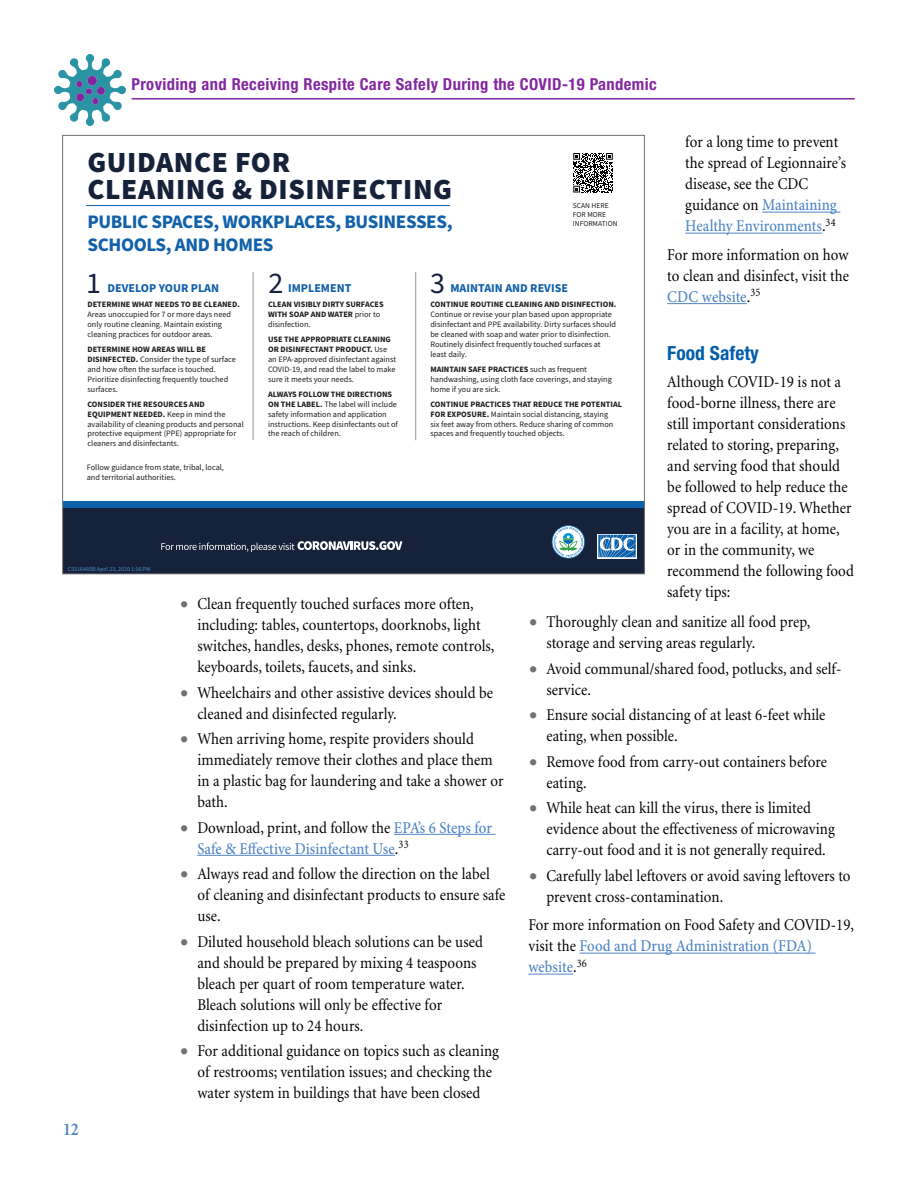
<style>
.page{position:relative;width:918px;height:1188px;background:#fff}
.page>*{position:absolute;margin:0;border:0;box-sizing:border-box;transform-origin:0 0}
.t1{font:30px "Source Sans Pro";color:#15223a}
.t2{font:900 29.25px/27px "Source Sans Pro";letter-spacing:.02em;color:#15223a}
.Subhead_1{font:700 condensed 19.5px "Helvetica Neue";letter-spacing:.005em;color:#005daa}
.t3{font:700 19.2px/23px "Source Sans Pro";letter-spacing:-.02em;color:#1060aa}
.t4{font:700 18px "Minion";color:#4f84c4;scale:.9 1}
.Body_Text{font:16.5px/21px "Minion";letter-spacing:.005em;color:#000;scale:.9 1}
.t5{font:500 16.5px/21px "Minion Pro";letter-spacing:.005em;color:#4f84c4;scale:.9 1}
.t6{font:700 condensed 16.5px "Helvetica Neue";letter-spacing:.025em;color:#8227a0}
.t7{font:700 12px "Source Sans Pro";color:#1060aa}
.t8{font:8.25px/9.9px "Source Sans Pro";color:#231f20}
.t9{font:700 8.25px/9.9px "Source Sans Pro";color:#231f20}
.t10{font:7.5px/9px "Source Sans Pro";color:#231f20}
.t11{font:6px "Source Sans Variable";color:#4d8fc4}
.s1{font-family:"Minion Pro";font-weight:500;color:#4f84c4}
.s2{font-weight:700}
.s3{font-weight:400}
.s4{color:#717073}
.s5{font-family:"Minion";font-weight:400;color:#000}
</style>
<div class="page">
<hr style="left:132px;top:98px;width:722px;height:2px;background:#8227a0">
<svg style="left:54px;top:54px;width:72px;height:72px"></svg>
<hr style="left:394px;top:834px;width:102px;height:1px;background:#4f84c4">
<hr style="left:197px;top:855px;width:198px;height:1px;background:#4f84c4">
<hr style="left:762px;top:212px;width:78px;height:1px;background:#4f84c4">
<hr style="left:685px;top:233px;width:137px;height:1px;background:#4f84c4">
<hr style="left:667px;top:303px;width:80px;height:1px;background:#4f84c4">
<hr style="left:580px;top:953px;width:236px;height:1px;background:#4f84c4">
<hr style="left:528px;top:974px;width:45px;height:1px;background:#4f84c4">
<div style="left:63px;top:508px;width:581px;height:66px;background:#15223a"></div>
<div style="left:63px;top:502px;width:581px;height:6px;background:#0b60aa"></div>
<svg style="left:161px;top:541px;width:241px;height:11px"></svg>
<svg style="left:597px;top:534px;width:40px;height:24px"></svg>
<svg style="left:598px;top:535px;width:38px;height:22px"></svg>
<svg style="left:552px;top:525px;width:33px;height:34px"></svg>
<hr style="left:253px;top:272px;width:1px;height:168px;background:#939598">
<hr style="left:415px;top:272px;width:1px;height:168px;background:#939598">
<svg style="left:573px;top:153px;width:40px;height:40px"></svg>
<hr style="left:86px;top:205px;width:364px;height:1px;background:#1060aa">
<p class="t6" style="left:131px;top:74px;width:527px">Providing and Receiving Respite Care Safely During the COVID-19 Pandemic</p>
<p class="Body_Text" style="left:685px;top:132px;width:180px">for a long time to prevent the spread of Legionnaire’s disease, see the CDC guidance on <span class="s1">Maintaining<br>Healthy Environments</span>.<sup>34</sup></p>
<p class="Body_Text" style="left:667px;top:245px;width:204px;text-align:justify">For more information on how to clean and disinfect, visit the <span class="s1">CDC website</span>.<sup>35</sup></p>
<p class="t2" style="left:87px;top:149px;width:366px">GUIDANCE FOR<br>CLEANING &amp; DISINFECTING</p>
<p class="t3" style="left:87px;top:211px;width:367px">PUBLIC SPACES, WORKPLACES, BUSINESSES,<br>SCHOOLS, AND HOMES</p>
<p class="t10" style="left:573px;top:201px;width:46px">SCAN HERE<br>FOR MORE<br>INFORMATION</p>
<p class="t1" style="left:268px;top:263px;width:16px">2</p>
<p class="t7" style="left:450px;top:280px;width:119px">MAINTAIN AND REVISE</p>
<p class="t8" style="left:430px;top:300px;width:187px"><span class="s2">CONTINUE ROUTINE CLEANING AND DISINFECTION.<br></span>Continue or revise your plan based upon appropriate disinfectant and PPE availability. Dirty surfaces should be cleaned with soap and water prior to disinfection.<br>Routinely disinfect frequently touched surfaces at least daily.</p>
<p class="t8" style="left:430px;top:364px;width:183px"><span class="s2">MAINTAIN SAFE PRACTICES</span> such as frequent handwashing, using cloth face coverings, and staying home if you are sick.</p>
<p class="t8" style="left:430px;top:399px;width:193px"><span class="s2">CONTINUE PRACTICES THAT REDUCE THE POTENTIAL FOR EXPOSURE.</span> Maintain social distancing, staying<br>six feet away from others. Reduce sharing of common spaces and frequently touched objects.</p>
<p class="t1" style="left:430px;top:263px;width:16px">3</p>
<p class="t1" style="left:86px;top:263px;width:16px">1</p>
<p class="t7" style="left:288px;top:280px;width:65px">IMPLEMENT</p>
<p class="t9" style="left:268px;top:300px;width:117px">CLEAN VISIBLY DIRTY SURFACES<br>WITH SOAP AND WATER <span class="s3">prior to disinfection.</span></p>
<p class="t8" style="left:268px;top:335px;width:130px"><span class="s2">USE THE APPROPRIATE CLEANING<br>OR DISINFECTANT PRODUCT.</span> Use an EPA-approved disinfectant against<br>COVID-19, and read the label to make sure it meets your needs.</p>
<p class="t8" style="left:268px;top:389px;width:131px"><span class="s2">ALWAYS FOLLOW THE DIRECTIONS ON THE LABEL.</span> The label will include safety information and application instructions. Keep disinfectants out of the reach of children.</p>
<p class="t7" style="left:107px;top:280px;width:113px">DEVELOP YOUR PLAN</p>
<p class="t8" style="left:87px;top:300px;width:154px"><span class="s2">DETERMINE WHAT NEEDS TO BE CLEANED.<br></span>Areas unoccupied for 7 or more days need only routine cleaning. Maintain existing cleaning practices for outdoor areas.</p>
<p class="t8" style="left:87px;top:345px;width:150px"><span class="s2">DETERMINE HOW AREAS WILL BE<br>DISINFECTED.</span> Consider the type of surface and how often the surface is touched.<br>Prioritize disinfecting frequently touched surfaces.</p>
<p class="t8" style="left:87px;top:399px;width:158px"><span class="s2">CONSIDER THE RESOURCES AND EQUIPMENT NEEDED.</span> Keep in mind the availability of cleaning products and personal protective equipment (PPE) appropriate for cleaners and disinfectants.</p>
<p class="Subhead_1" style="left:667px;top:342px;width:93px">Food Safety</p>
<p class="Body_Text" style="left:667px;top:372px;width:209px">Although COVID-19 is not a food-borne illness, there are still important considerations related to storing, preparing, and serving food that should be followed to help reduce the spread of COVID-19. Whether you are in a facility, at home, or in the community, we recommend the following food safety tips:</p>
<p class="Body_Text" style="left:546px;top:612px;width:295px;text-indent:-18px"><span class="s4">•</span> Thoroughly clean and sanitize all food prep, storage and serving areas regularly.</p>
<p class="Body_Text" style="left:546px;top:659px;width:329px;text-indent:-18px"><span class="s4">•</span> Avoid communal/shared food, potlucks, and self&shy;service.</p>
<p class="Body_Text" style="left:546px;top:705px;width:312px;text-indent:-18px"><span class="s4">•</span> Ensure social distancing of at least 6-feet while eating, when possible.</p>
<p class="Body_Text" style="left:546px;top:752px;width:313px;text-indent:-18px"><span class="s4">•</span> Remove food from carry-out containers before eating.</p>
<p class="Body_Text" style="left:546px;top:798px;width:322px;text-indent:-18px"><span class="s4">•</span> While heat can kill the virus, there is limited evidence about the effectiveness of microwaving carry-out food and it is not generally required.</p>
<p class="Body_Text" style="left:546px;top:866px;width:339px;text-indent:-18px"><span class="s4">•</span> Carefully label leftovers or avoid saving leftovers to prevent cross-contamination.</p>
<p class="Body_Text" style="left:528px;top:915px;width:363px">For more information on Food Safety and COVID-19, visit the <span class="s1">Food and Drug Administration (FDA) website</span>.<sup>36</sup></p>
<p class="t8" style="left:87px;top:463px;width:139px">Follow guidance from state, tribal, local, and territorial authorities.</p>
<p class="t11" style="left:68px;top:566px;width:84px">CS316485B April 23, 2020 1:56 PM</p>
<p class="Body_Text" style="left:197px;top:594px;width:332px;text-indent:-18px"><span class="s4">•</span> Clean frequently touched surfaces more often, including: tables, countertops, doorknobs, light switches, handles, desks, phones, remote controls, keyboards, toilets, faucets, and sinks.</p>
<p class="Body_Text" style="left:197px;top:682px;width:330px;text-indent:-18px"><span class="s4">•</span> Wheelchairs and other assistive devices should be cleaned and disinfected regularly.</p>
<p class="Body_Text" style="left:197px;top:729px;width:342px;text-indent:-18px"><span class="s4">•</span> When arriving home, respite providers should immediately remove their clothes and place them in a plastic bag for laundering and take a shower or bath.</p>
<p class="t5" style="left:197px;top:817px;width:329px;text-indent:-18px"><span class="s4">•</span> <span class="s5">Download, print, and follow the</span> EPA’s 6 Steps for<br>Safe &amp; Effective Disinfectant Use<span class="s5">.</span><sup>33</sup></p>
<p class="Body_Text" style="left:197px;top:864px;width:344px;text-indent:-18px"><span class="s4">•</span> Always read and follow the direction on the label of cleaning and disinfectant products to ensure safe use.</p>
<p class="Body_Text" style="left:197px;top:931px;width:319px;text-indent:-18px"><span class="s4">•</span> Diluted household bleach solutions can be used and should be prepared by mixing 4 teaspoons bleach per quart of room temperature water.<br>Bleach solutions will only be effective for disinfection up to 24 hours.</p>
<p class="Body_Text" style="left:197px;top:1041px;width:337px;text-indent:-18px"><span class="s4">•</span> For additional guidance on topics such as cleaning of restrooms; ventilation issues; and checking the water system in buildings that have been closed</p>
<p class="t4" style="left:63px;top:1120px;width:19px">12</p>
</div>
